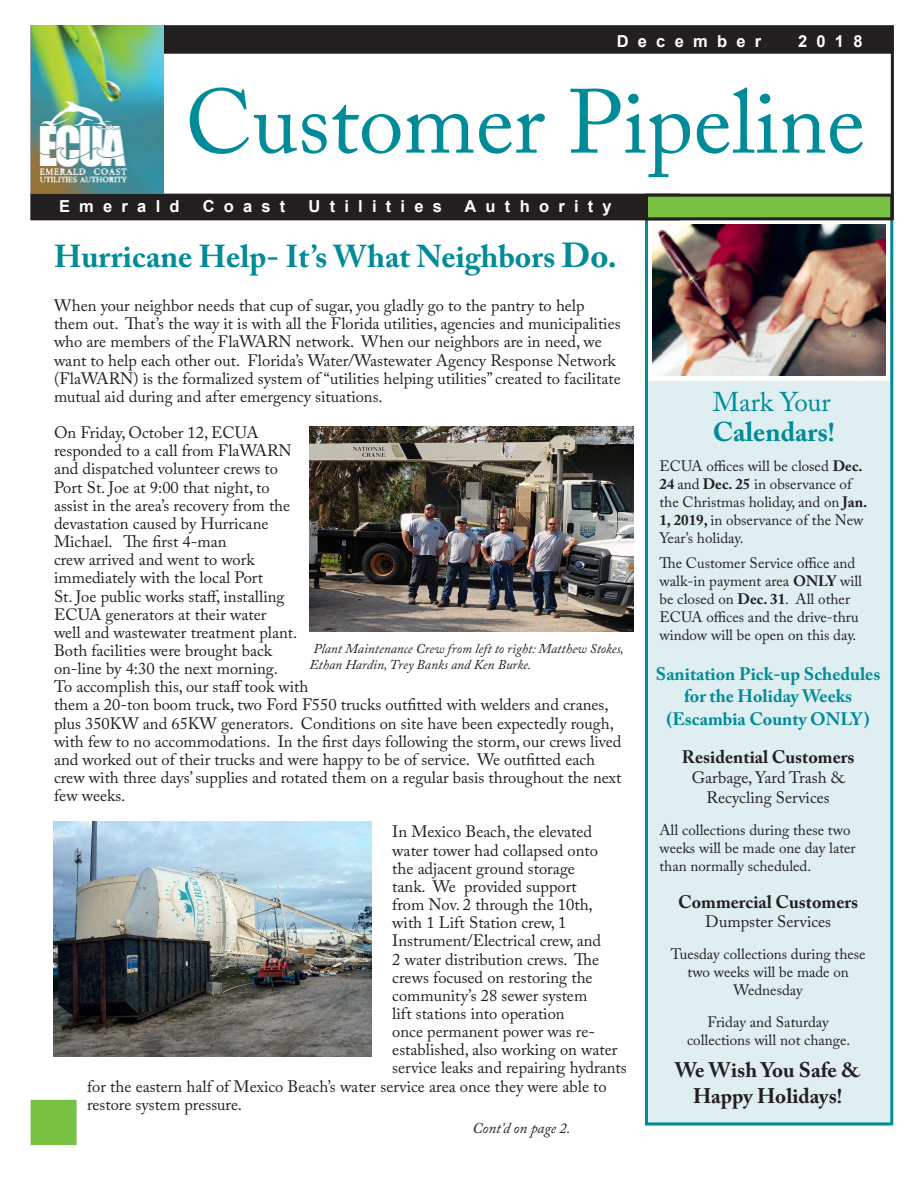
<style>
.page{position:relative;width:918px;height:1188px;background:#fff}
.page>*{position:absolute;margin:0;border:0;box-sizing:border-box;transform-origin:0 0}
.t1{font:90px "Adobe Caslon Pro";color:#008b98}
.t2{font:700 31.5px "Adobe Caslon Pro";color:#008b98}
.t3{font:700 27px/30px "Adobe Caslon Pro";color:#008b98}
.t4{font:700 21px/25.2px "Adobe Caslon Pro";color:#231f20;text-align:center}
.t5{font:700 18px/22.5px "Adobe Caslon Pro";color:#008b98;text-align:center}
.t6{font:700 18px "Adobe Caslon Pro";color:#231f20}
.t7{font:16.5px/18.1px "Adobe Caslon Pro";color:#231f20}
.t8{font:700 16.5px "Arial";letter-spacing:.56em;color:#fff}
.t9{font:15px/18px "Adobe Caslon Pro";color:#231f20}
.t10{font:italic 15px "Adobe Caslon Pro";color:#231f20}
.t11{font:italic 13.5px/16.2px "Adobe Caslon Pro";color:#231f20}
.s1{font-size:34.5px}
.s2{font-weight:400}
.s3{font-weight:700}
</style>
<div class="page">
<div style="left:646px;top:381px;width:244px;height:744px;background:#deeef1"></div>
<div style="left:645px;top:217px;width:248px;height:908px;border:3px solid #008b98"></div>
<div style="left:32px;top:195px;width:646px;height:24px;background:#231f20"></div>
<div style="left:31px;top:194px;width:649px;height:26px;border:3px solid #231f20"></div>
<div style="left:163px;top:28px;width:729px;height:24px;background:#231f20"></div>
<div style="left:161px;top:27px;width:732px;height:27px;border:3px solid #231f20"></div>
<div style="left:646px;top:195px;width:246px;height:24px;background:#79c142"></div>
<div style="left:645px;top:194px;width:248px;height:26px;border:3px solid #231f20"></div>
<img style="left:31px;top:25px;width:133px;height:169px">
<img style="left:652px;top:224px;width:234px;height:151px">
<div style="left:31px;top:1100px;width:46px;height:45px;background:#79c142"></div>
<img style="left:310px;top:427px;width:324px;height:205px">
<img style="left:54px;top:822px;width:318px;height:235px">
<p class="t8" style="left:617px;top:30px;width:146px">December</p>
<p class="t8" style="left:798px;top:30px;width:66px">2018</p>
<p class="t1" style="left:185px;top:69px;width:681px">Customer Pipeline</p>
<p class="t8" style="left:59px;top:196px;width:122px">Emerald</p>
<p class="t8" style="left:203px;top:196px;width:84px">Coast</p>
<p class="t8" style="left:309px;top:196px;width:135px">Utilities</p>
<p class="t8" style="left:465px;top:196px;width:149px">Authority</p>
<p class="t2" style="left:54px;top:238px;width:565px">Hurricane Help- It’s What Neighbors <span class="s1">Do.</span></p>
<p class="t7" style="left:54px;top:296px;width:568px">When your neighbor needs that cup of sugar, you gladly go to the pantry to help them out. That’s the way it is with all the Florida utilities, agencies and municipalities who are members of the FlaWARN network. When our neighbors are in need, we want to help each other out. Florida’s Water/Wastewater Agency Response Network (FlaWARN) is the formalized system of “utilities helping utilities” created to facilitate mutual aid during and after emergency situations.</p>
<p class="t7" style="left:54px;top:423px;width:569px">On Friday, October 12, ECUA<br>responded to a call from FlaWARN<br>and dispatched volunteer crews to<br>Port St. Joe at 9:00 that night, to<br>assist in the area’s recovery from the<br>devastation caused by Hurricane<br>Michael. The first 4-man<br>crew arrived and went to work<br>immediately with the local Port<br>St. Joe public works staff, installing<br>ECUA generators at their water<br>well and wastewater treatment plant.<br>Both facilities were brought back<br>on-line by 4:30 the next morning.<br>To accomplish this, our staff took with<br>them a 20-ton boom truck, two Ford F550 trucks outfitted with welders and cranes, plus 350KW and 65KW generators. Conditions on site have been expectedly rough, with few to no accommodations. In the first days following the storm, our crews lived and worked out of their trucks and were happy to be of service. We outfitted each crew with three days’ supplies and rotated them on a regular basis throughout the next few weeks.</p>
<p class="t7" style="left:392px;top:823px;width:201px">In Mexico Beach, the elevated</p>
<p class="t7" style="left:392px;top:841px;width:207px">water tower had collapsed onto</p>
<p class="t7" style="left:392px;top:859px;width:184px">the adjacent ground storage</p>
<p class="t7" style="left:392px;top:877px;width:186px">tank. We provided support</p>
<p class="t7" style="left:392px;top:895px;width:202px">from Nov. 2 through the 10th,</p>
<p class="t7" style="left:392px;top:913px;width:176px">with 1 Lift Station crew, 1</p>
<p class="t7" style="left:392px;top:932px;width:210px">Instrument/Electrical crew, and</p>
<p class="t7" style="left:392px;top:950px;width:208px">2 water distribution crews. The</p>
<p class="t7" style="left:392px;top:968px;width:202px">crews focused on restoring the</p>
<p class="t7" style="left:392px;top:986px;width:196px">community’s 28 sewer system</p>
<p class="t7" style="left:392px;top:1004px;width:174px">lift stations into operation</p>
<p class="t7" style="left:392px;top:1022px;width:204px">once permanent power was re-</p>
<p class="t7" style="left:392px;top:1040px;width:227px">established, also working on water</p>
<p class="t7" style="left:392px;top:1059px;width:236px">service leaks and repairing hydrants</p>
<p class="t7" style="left:87px;top:1077px;width:521px">for the eastern half of Mexico Beach’s water service area once they were able to</p>
<p class="t7" style="left:87px;top:1095px;width:157px">restore system pressure.</p>
<p class="t11" style="left:310px;top:640px;width:316px">Plant Maintenance Crew from left to right: Matthew Stokes,<br>Ethan Hardin, Trey Banks and Ken Burke.</p>
<p class="t10" style="left:472px;top:1119px;width:100px">Cont’d on page 2.</p>
<p class="t3" style="left:713px;top:387px;width:124px"><span class="s2">Mark Your<br></span>Calendars!</p>
<p class="t9" style="left:659px;top:457px;width:210px">ECUA offices will be closed <span class="s3">Dec.<br>24</span> and <span class="s3">Dec. 25</span> in observance of the Christmas holiday, and on <span class="s3">Jan.<br>1, 2019,</span> in observance of the New<br>Year’s holiday.</p>
<p class="t9" style="left:659px;top:554px;width:204px">The Customer Service office and walk-in payment area <span class="s3">ONLY</span> will be closed on <span class="s3">Dec. 31</span>. All other<br>ECUA offices and the drive-thru window will be open on this day.</p>
<p class="t5" style="left:656px;top:662px;width:226px">Sanitation Pick-up Schedules for the Holiday Weeks (Escambia County ONLY)</p>
<p class="t6" style="left:682px;top:746px;width:174px">Residential Customers</p>
<p class="t7" style="left:692px;top:768px;width:154px">Garbage, Yard Trash &amp;</p>
<p class="t7" style="left:707px;top:788px;width:125px">Recycling Services</p>
<p class="t9" style="left:659px;top:821px;width:198px">All collections during these two weeks will be made one day later than normally scheduled.</p>
<p class="t6" style="left:678px;top:891px;width:181px">Commercial Customers</p>
<p class="t7" style="left:705px;top:913px;width:127px">Dumpster Services</p>
<p class="t9" style="left:671px;top:945px;width:196px;text-align:center">Tuesday collections during these two weeks will be made on<br>Wednesday</p>
<p class="t9" style="left:708px;top:1013px;width:123px">Friday and Saturday</p>
<p class="t9" style="left:687px;top:1031px;width:165px">collections will not change.</p>
<p class="t4" style="left:675px;top:1057px;width:187px">We Wish You Safe &amp;<br>Happy Holidays!</p>
</div>
